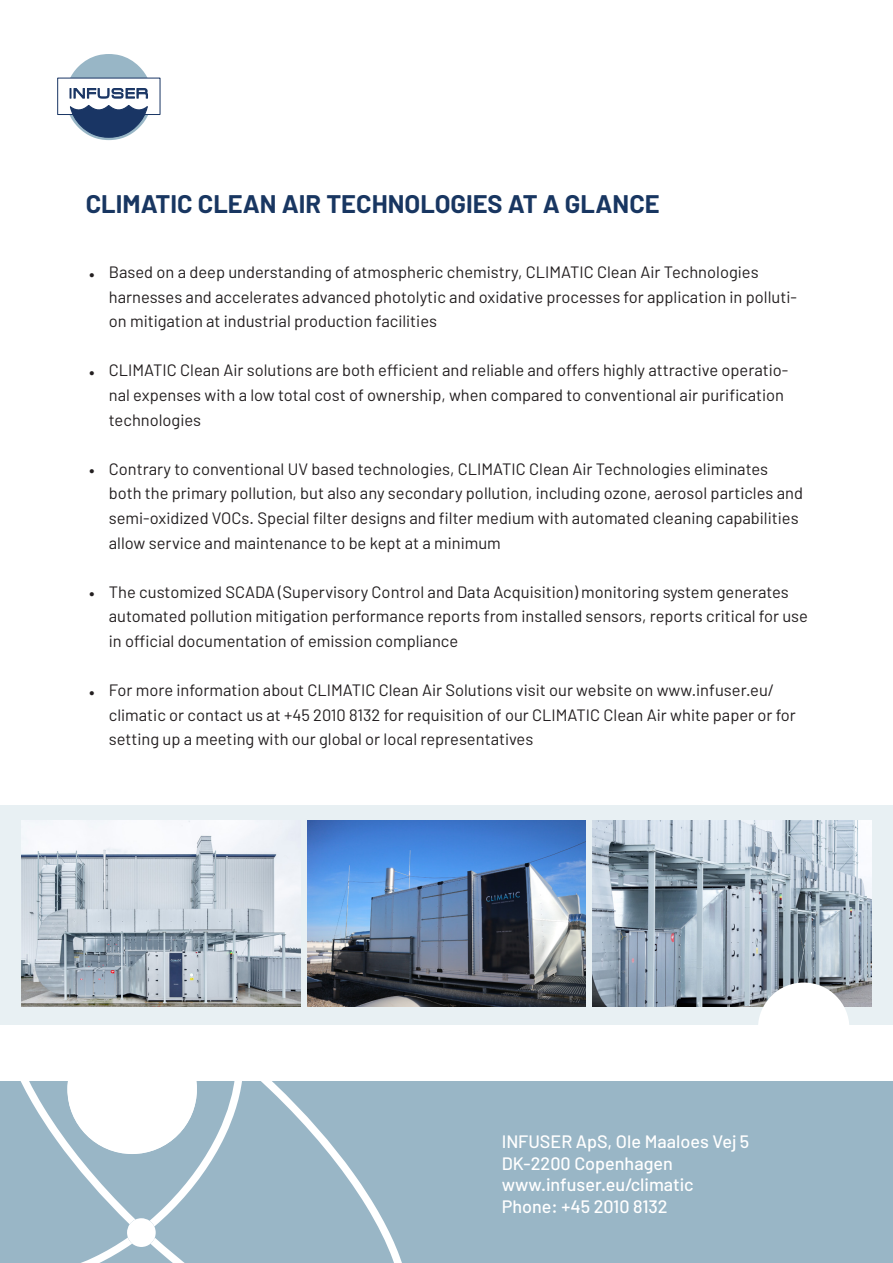
<style>
.page{position:relative;width:893px;height:1263px;background:#fff}
.page>*{position:absolute;margin:0;border:0;box-sizing:border-box;transform-origin:0 0}
.t1{font:700 25.5px "Barlow";color:#183661}
.t2{font:500 18px "Barlow";color:#fff}
.t3{font:18px "Barlow";color:#231f20}
.t4{font:16.5px/24.6px "Barlow";color:#231f20}
</style>
<div class="page">
<div style="left:0;top:1081px;width:893px;height:182px;background:#99b6c6"></div>
<svg style="left:243px;top:1024px;width:163px;height:239px"></svg>
<svg style="left:0;top:976px;width:243px;height:287px"></svg>
<svg style="left:43px;top:1024px;width:29px;height:4px"></svg>
<svg style="left:127px;top:1218px;width:29px;height:29px"></svg>
<svg style="left:225px;top:1044px;width:28px;height:28px"></svg>
<div style="left:68px;top:1024px;width:129px;height:130px;background:#fff;border-radius:50%"></div>
<div style="left:1px;top:805px;width:892px;height:219px;background:#e8f0f3"></div>
<svg style="left:66px;top:54px;width:86px;height:86px"></svg>
<img style="left:307px;top:821px;width:279px;height:186px">
<img style="left:593px;top:821px;width:279px;height:186px">
<img style="left:21px;top:821px;width:279px;height:186px">
<div style="left:758px;top:982px;width:91px;height:92px;background:#fff;border-radius:50%"></div>
<p class="t1" style="left:86px;top:188px;width:575px">CLIMATIC CLEAN AIR TECHNOLOGIES AT A GLANCE</p>
<p class="t3" style="left:89px;top:262px;width:7px">•</p>
<p class="t3" style="left:89px;top:360px;width:7px">•</p>
<p class="t3" style="left:89px;top:459px;width:7px">•</p>
<p class="t3" style="left:89px;top:582px;width:7px">•</p>
<p class="t3" style="left:89px;top:680px;width:7px">•</p>
<p class="t4" style="left:109px;top:259px;width:651px">Based on a deep understanding of atmospheric chemistry, CLIMATIC Clean Air Technologies</p>
<p class="t4" style="left:109px;top:284px;width:690px">harnesses and accelerates advanced photolytic and oxidative processes for application in polluti&shy;on mitigation at industrial production facilities</p>
<p class="t4" style="left:109px;top:358px;width:681px">CLIMATIC Clean Air solutions are both efficient and reliable and offers highly attractive operatio&shy;nal expenses with a low total cost of ownership, when compared to conventional air purification technologies</p>
<p class="t4" style="left:109px;top:456px;width:696px">Contrary to conventional UV based technologies, CLIMATIC Clean Air Technologies eliminates both the primary pollution, but also any secondary pollution, including ozone, aerosol particles and semi-oxidized VOCs. Special filter designs and filter medium with automated cleaning capabilities allow service and maintenance to be kept at a minimum</p>
<p class="t4" style="left:109px;top:579px;width:701px">The customized SCADA (Supervisory Control and Data Acquisition) monitoring system generates automated pollution mitigation performance reports from installed sensors, reports critical for use in official documentation of emission compliance</p>
<p class="t4" style="left:109px;top:678px;width:689px">For more information about CLIMATIC Clean Air Solutions visit our website on www.infuser.eu/ climatic or contact us at +45 2010 8132 for requisition of our CLIMATIC Clean Air white paper or for setting up a meeting with our global or local representatives</p>
<p class="t2" style="left:502px;top:1130px;width:249px">INFUSER ApS, Ole Maaloes Vej 5</p>
<p class="t2" style="left:502px;top:1152px;width:173px">DK-2200 Copenhagen</p>
<p class="t2" style="left:502px;top:1174px;width:193px">www.infuser.eu/climatic</p>
<p class="t2" style="left:502px;top:1195px;width:167px">Phone: +45 2010 8132</p>
</div>
